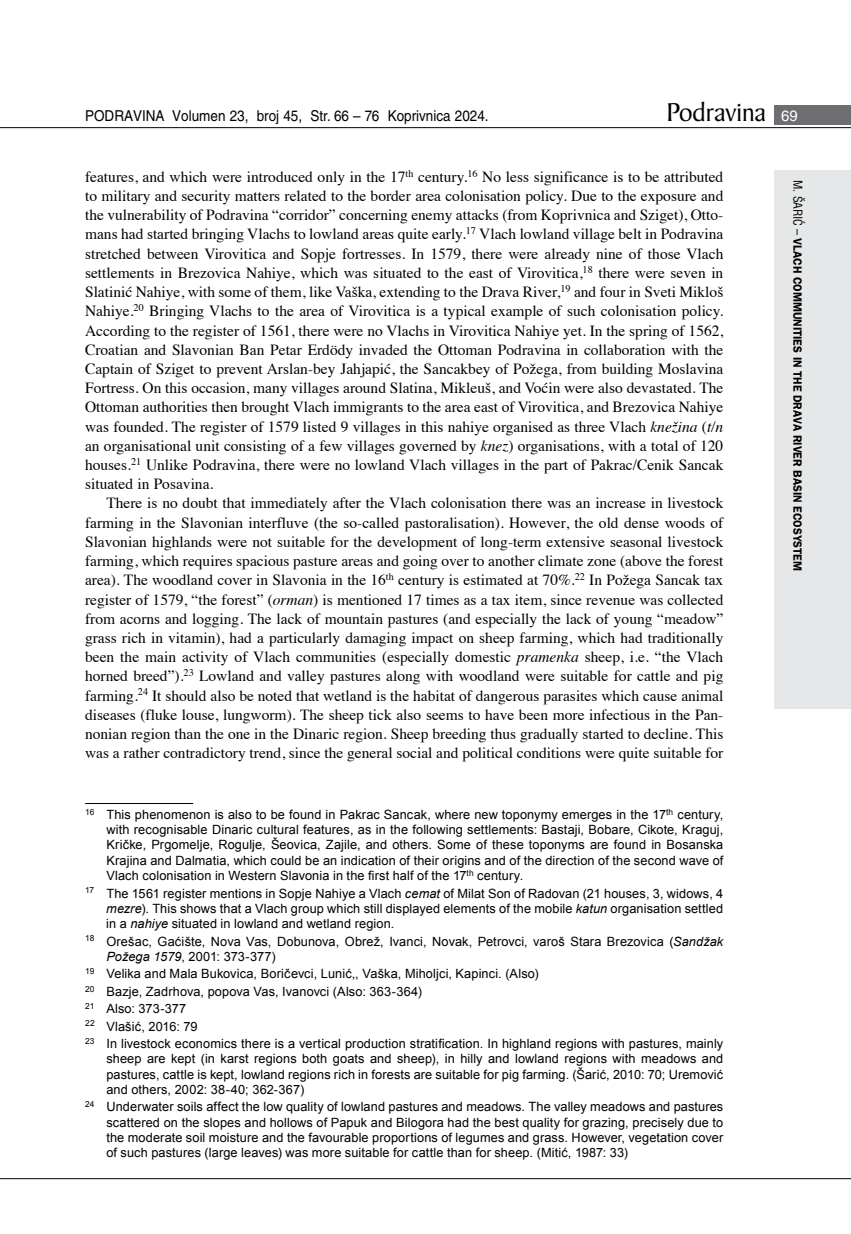
<style>
.page{position:relative;width:851px;height:1234px;background:#fff}
.page>*{position:absolute;margin:0;border:0;box-sizing:border-box;transform-origin:0 0}
.t1{font:27.6px "Baker Signet BT";color:#000}
.t2{font:15.45px/19.2px "Times";color:#000;text-align:justify}
.t3{font:15px "Helvetica LT Skin 29";color:#000;scale:.9 1}
.t4{font:12.75px/15.3px "Arial";letter-spacing:.01em;color:#000;text-align:justify}
.t5{font:600 12px "ITC Franklin Gothic Skin 29";letter-spacing:-.005em;color:#000;scale:.95 1}
.s1{font-family:"Helvetica LT Skin 29";font-size:15px;color:#fff}
.s2{font-style:italic}
.s3{font-family:"Helvetica LT Skin 29";font-weight:400;font-stretch:condensed}
</style>
<div class="page">
<div style="left:774px;top:170px;width:76px;height:538px;background:#e6e7e8"></div>
<div style="left:774px;top:105px;width:76px;height:19px;background:#6d6e71"></div>
<hr style="left:0;top:127px;width:850px;height:1px;background:#000">
<hr style="left:0;top:1177px;width:850px;height:1px;background:#000">
<hr style="left:85px;top:803px;width:108px;height:1px;background:#000">
<p class="t3" style="left:85px;top:107px;width:450px">PODRAVINA Volumen 23, broj 45, Str. 66 – 76 Koprivnica 2024.</p>
<h1 class="t1" style="left:666px;top:95px;width:133px">Podravina <span class="s1">69</span></h1>
<p class="t2" style="left:85px;top:166px;width:639px">features, and which were introduced only in the 17<sup>th</sup> century.<sup>16</sup> No less significance is to be attributed to military and security matters related to the border area colonisation policy. Due to the exposure and the vulnerability of Podravina “corridor” concerning enemy attacks (from Koprivnica and Sziget), Otto&shy;mans had started bringing Vlachs to lowland areas quite early.<sup>17</sup> Vlach lowland village belt in Podravina stretched between Virovitica and Sopje fortresses. In 1579, there were already nine of those Vlach settlements in Brezovica Nahiye, which was situated to the east of Virovitica,<sup>18</sup> there were seven in Slatinić Nahiye, with some of them, like Vaška, extending to the Drava River,<sup>19</sup> and four in Sveti Mikloš Nahiye.<sup>20</sup> Bringing Vlachs to the area of Virovitica is a typical example of such colonisation policy.<br>According to the register of 1561, there were no Vlachs in Virovitica Nahiye yet. In the spring of 1562, Croatian and Slavonian Ban Petar Erdödy invaded the Ottoman Podravina in collaboration with the Captain of Sziget to prevent Arslan-bey Jahjapić, the Sancakbey of Požega, from building Moslavina Fortress. On this occasion, many villages around Slatina, Mikleuš, and Voćin were also devastated. The Ottoman authorities then brought Vlach immigrants to the area east of Virovitica, and Brezovica Nahiye was founded. The register of 1579 listed 9 villages in this nahiye organised as three Vlach <span class="s2">knežina</span> (<span class="s2">t/n </span>an organisational unit consisting of a few villages governed by <span class="s2">knez</span>) organisations, with a total of 120 houses.<sup>21</sup> Unlike Podravina, there were no lowland Vlach villages in the part of Pakrac/Cenik Sancak situated in Posavina.</p>
<p class="t2" style="left:85px;top:492px;width:639px;text-indent:21px">There is no doubt that immediately after the Vlach colonisation there was an increase in livestock farming in the Slavonian interfluve (the so-called pastoralisation). However, the old dense woods of Slavonian highlands were not suitable for the development of long-term extensive seasonal livestock farming, which requires spacious pasture areas and going over to another climate zone (above the forest area). The woodland cover in Slavonia in the 16<sup>th</sup> century is estimated at 70%.<sup>22</sup> In Požega Sancak tax register of 1579, “the forest” (<span class="s2">orman</span>) is mentioned 17 times as a tax item, since revenue was collected from acorns and logging. The lack of mountain pastures (and especially the lack of young “meadow” grass rich in vitamin), had a particularly damaging impact on sheep farming, which had traditionally been the main activity of Vlach communities (especially domestic <span class="s2">pramenka</span> sheep, i.e. “the Vlach horned breed”).<sup>23</sup> Lowland and valley pastures along with woodland were suitable for cattle and pig farming.<sup>24</sup> It should also be noted that wetland is the habitat of dangerous parasites which cause animal diseases (fluke louse, lungworm). The sheep tick also seems to have been more infectious in the Pan&shy;nonian region than the one in the Dinaric region. Sheep breeding thus gradually started to decline. This was a rather contradictory trend, since the general social and political conditions were quite suitable for</p>
<p class="t4" style="left:106px;top:806px;width:618px;text-indent:-21px"><sup>16</sup> This phenomenon is also to be found in Pakrac Sancak, where new toponymy emerges in the 17<sup>th</sup> century, with recognisable Dinaric cultural features, as in the following settlements: Bastaji, Bobare, Cikote, Kraguj, Kričke, Prgomelje, Rogulje, Šeovica, Zajile, and others. Some of these toponyms are found in Bosanska Krajina and Dalmatia, which could be an indication of their origins and of the direction of the second wave of Vlach colonisation in Western Slavonia in the first half of the 17<sup>th</sup> century.</p>
<p class="t4" style="left:106px;top:885px;width:618px;text-indent:-21px"><sup>17</sup> The 1561 register mentions in Sopje Nahiye a Vlach <span class="s2">cemat</span> of Milat Son of Radovan (21 houses, 3, widows, 4 <span class="s2">mezre</span>). This shows that a Vlach group which still displayed elements of the mobile <span class="s2">katun</span> organisation settled in a <span class="s2">nahiye</span> situated in lowland and wetland region.</p>
<p class="t4" style="left:106px;top:933px;width:618px;text-indent:-21px"><sup>18</sup> Orešac, Gaćište, Nova Vas, Dobunova, Obrež, Ivanci, Novak, Petrovci, varoš Stara Brezovica (<span class="s2">Sandžak<br>Požega 1579</span>, 2001: 373-377)</p>
<p class="t4" style="left:85px;top:965px;width:639px;line-height:17.4px;text-align:left"><sup>19</sup> Velika and Mala Bukovica, Boričevci, Lunić,, Vaška, Miholjci, Kapinci. (Also)<br><sup>20</sup> Bazje, Zadrhova, popova Vas, Ivanovci (Also: 363-364)<br><sup>21</sup> Also: 373-377<br><sup>22</sup> Vlašić, 2016: 79<br><sup>23</sup> In livestock economics there is a vertical production stratification. In highland regions with pastures, mainly</p>
<p class="t4" style="left:106px;top:1051px;width:618px">sheep are kept (in karst regions both goats and sheep), in hilly and lowland regions with meadows and pastures, cattle is kept, lowland regions rich in forests are suitable for pig farming. (Šarić, 2010: 70; Uremović and others, 2002: 38-40; 362-367)</p>
<p class="t4" style="left:106px;top:1099px;width:618px;text-indent:-21px"><sup>24</sup> Underwater soils affect the low quality of lowland pastures and meadows. The valley meadows and pastures scattered on the slopes and hollows of Papuk and Bilogora had the best quality for grazing, precisely due to the moderate soil moisture and the favourable proportions of legumes and grass. However, vegetation cover of such pastures (large leaves) was more suitable for cattle than for sheep. (Mitić, 1987: 33)</p>
<p class="t5" style="left:804px;top:180px;width:412px;rotate:90deg"><span class="s3">M. ŠARIĆ –</span> VLACH COMMUNITIES IN THE DRAVA RIVER BASIN ECOSYSTEM</p>
</div>
